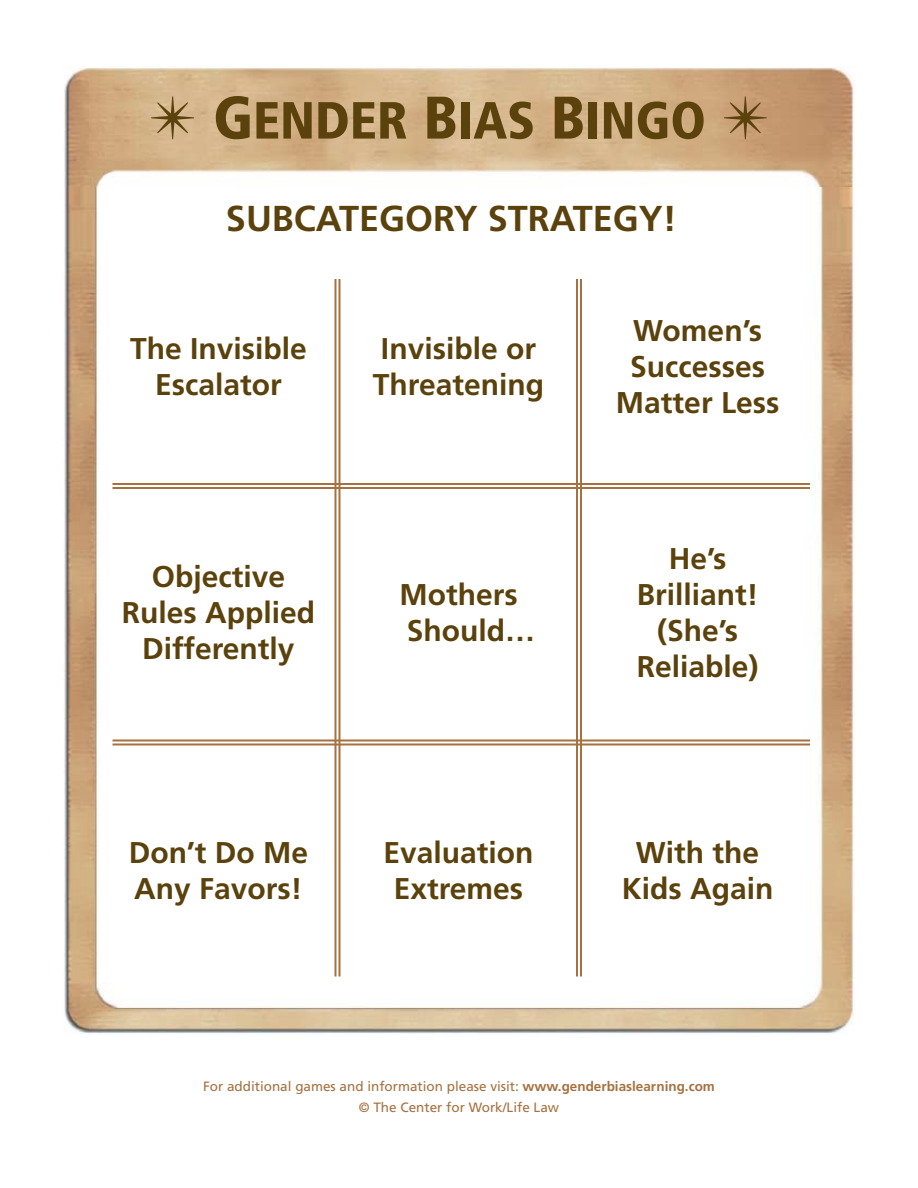
<style>
.page{position:relative;width:918px;height:1188px;background:#fff}
.page>*{position:absolute;margin:0;border:0;box-sizing:border-box;transform-origin:0 0}
.t1{font:900 condensed 52.2px "Frutiger";color:#5b420c}
.t2{font:700 36px "Frutiger";color:#5b420c}
.t3{font:700 30px/36px "Frutiger";color:#5b420c;text-align:center}
.t4{font:13.5px/21px "Frutiger";color:#a67140;text-align:center}
.s1{font-size:60px}
.s2{font-weight:700}
</style>
<div class="page">
<img style="left:63px;top:66px;width:791px;height:968px">
<hr style="left:112px;top:483px;width:698px;height:2px;background:#a67140">
<hr style="left:112px;top:487px;width:698px;height:2px;background:#a67140">
<hr style="left:112px;top:740px;width:698px;height:2px;background:#a67140">
<hr style="left:112px;top:743px;width:698px;height:2px;background:#a67140">
<hr style="left:338px;top:279px;width:2px;height:697px;background:#a67140">
<hr style="left:335px;top:279px;width:2px;height:697px;background:#a67140">
<hr style="left:580px;top:279px;width:2px;height:697px;background:#a67140">
<hr style="left:576px;top:279px;width:2px;height:697px;background:#a67140">
<div style="left:151px;top:96px;width:43px;height:43px;background:#d7b88e"></div>
<svg style="left:724px;top:96px;width:43px;height:43px;background:#c89e74"></svg>
<h1 class="t1" style="left:213px;top:89px;width:495px"><span class="s1">G</span>ENDER <span class="s1">B</span>IAS <span class="s1">B</span>INGO</h1>
<p class="t2" style="left:226px;top:197px;width:453px">SUBCategorY STRATEGY!</p>
<p class="t3" style="left:130px;top:330px;width:178px">The Invisible<br>Escalator</p>
<p class="t3" style="left:373px;top:330px;width:173px;text-align:left">Invisible or<br>Threatening</p>
<p class="t3" style="left:122px;top:559px;width:195px">Objective<br>Rules Applied<br>Differently</p>
<p class="t3" style="left:399px;top:577px;width:137px;text-align:left">Mothers<br>Should…</p>
<p class="t3" style="left:616px;top:312px;width:165px">Women’s<br>Successes<br>Matter Less</p>
<p class="t3" style="left:637px;top:541px;width:123px">He’s<br>Brilliant! (She’s<br>Reliable)</p>
<p class="t3" style="left:129px;top:834px;width:181px;text-align:left">Don’t Do Me<br>Any Favors!</p>
<p class="t3" style="left:383px;top:834px;width:152px">Evaluation<br>Extremes</p>
<p class="t3" style="left:622px;top:834px;width:153px">With the<br>Kids Again</p>
<p class="t4" style="left:203px;top:1075px;width:513px">For additional games and information please visit: <span class="s2">www.genderbiaslearning.com </span>© The Center for Work/Life Law</p>
</div>
